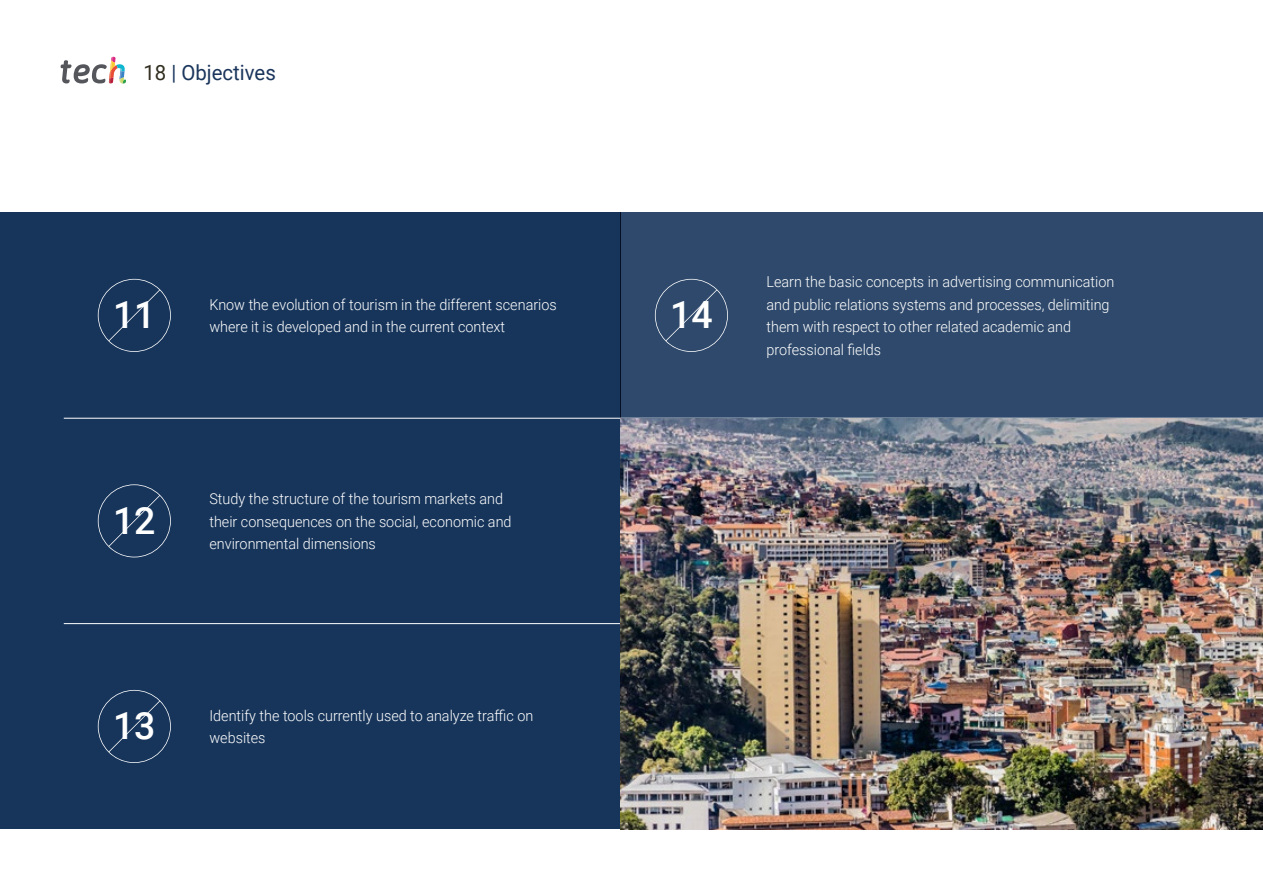
<style>
.page{position:relative;width:1263px;height:893px;background:#fff}
.page>*{position:absolute;margin:0;border:0;box-sizing:border-box;transform-origin:0 0}
.t1{font:500 37.5px "Roboto";color:#fff}
.t2{font:21px "Roboto";color:#1a355c}
.t3{font:300 15px/22.5px "Roboto";color:#fff;scale:.96 1}
.s1{color:#312e20}
</style>
<div class="page">
<div style="left:0;top:213px;width:621px;height:616px;background:#17355b"></div>
<div style="left:621px;top:213px;width:642px;height:616px;background:#2e496b"></div>
<svg style="left:98px;top:279px;width:73px;height:73px"></svg>
<svg style="left:98px;top:690px;width:73px;height:73px"></svg>
<svg style="left:98px;top:484px;width:73px;height:73px"></svg>
<svg style="left:655px;top:279px;width:73px;height:73px"></svg>
<hr style="left:64px;top:418px;width:1199px;height:1px;background:#fff">
<hr style="left:64px;top:623px;width:1199px;height:1px;background:#fff">
<img style="left:621px;top:418px;width:642px;height:411px">
<svg style="left:61px;top:57px;width:65px;height:27px"></svg>
<h2 class="t2" style="left:144px;top:57px;width:134px"><span class="s1">18</span> | Objectives</h2>
<h1 class="t1" style="left:113px;top:288px;width:44px">11</h1>
<p class="t3" style="left:209px;top:293px;width:363px">Know the evolution of tourism in the different scenarios</p>
<p class="t3" style="left:209px;top:315px;width:310px">where it is developed and in the current context</p>
<h1 class="t1" style="left:113px;top:494px;width:44px">12</h1>
<p class="t3" style="left:209px;top:487px;width:316px">Study the structure of the tourism markets and their consequences on the social, economic and environmental dimensions</p>
<h1 class="t1" style="left:113px;top:699px;width:44px">13</h1>
<p class="t3" style="left:209px;top:704px;width:339px">Identify the tools currently used to analyze traffic on websites</p>
<h1 class="t1" style="left:670px;top:288px;width:44px">14</h1>
<p class="t3" style="left:766px;top:270px;width:364px">Learn the basic concepts in advertising communication and public relations systems and processes, delimiting them with respect to other related academic and professional fields</p>
</div>
